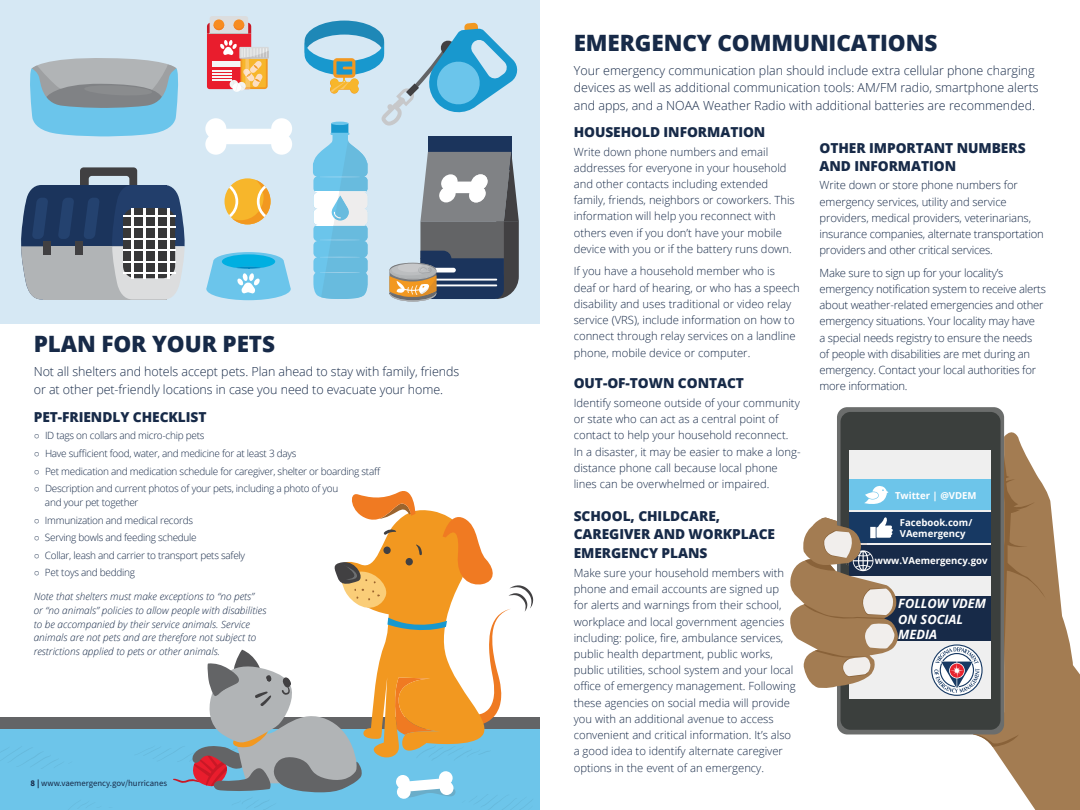
<style>
.page{position:relative;width:1080px;height:810px;background:#fff}
.page>*{position:absolute;margin:0;border:0;box-sizing:border-box;transform-origin:0 0}
.t1{font:800 22.5px "Open Sans";letter-spacing:-.005em;color:#172a48}
.t2{font:800 13.75px/18.8px "Open Sans";letter-spacing:-.005em;color:#172a48}
.t3{font:italic 700 12.75px/15.4px "Open Sans";color:#fff}
.t4{font:300 12.5px/17.5px "Open Sans";color:#172a48}
.t5{font:300 11.25px/16.2px "Open Sans";color:#172a48}
.t6{font:300 11.25px/16.2px "Open Sans";letter-spacing:-.02em;color:#172a48}
.t7{font:300 10px/13.8px "Open Sans";letter-spacing:-.025em;color:#172a48}
.t8{font:italic 300 10px/13.8px "Open Sans";color:#172a48}
.t9{font:700 9.62px/11.5px "Open Sans";color:#fff}
.t10{font:8.75px "Source Sans Pro";color:#172a48}
.s1{font-family:"Arial";font-weight:400}
.s2{font-weight:700}
</style>
<div class="page">
<div style="left:0;top:719px;width:540px;height:91px;background:#6dc5ea"></div>
<div style="left:0;top:717px;width:540px;height:12px;background:#636466"></div>
<div style="left:0;top:0;width:540px;height:323px;background:#d6e8f4"></div>
<svg style="left:205px;top:118px;width:87px;height:37px"></svg>
<div style="left:225px;top:178px;width:46px;height:46px;background:#f7b62b;border-radius:50%"></div>
<svg style="left:229px;top:180px;width:42px;height:44px"></svg>
<svg style="left:21px;top:167px;width:164px;height:132px;background:#7b8899"></svg>
<div style="left:75px;top:241px;width:7px;height:14px;background:#414042"></div>
<div style="left:44px;top:241px;width:7px;height:14px;background:#414042"></div>
<svg style="left:207px;top:16px;width:62px;height:76px"></svg>
<svg style="left:206px;top:252px;width:85px;height:48px"></svg>
<svg style="left:305px;top:21px;width:214px;height:280px"></svg>
<svg style="left:30px;top:58px;width:148px;height:78px;background:#8db5c6"></svg>
<svg style="left:1px;top:748px;width:55px;height:21px"></svg>
<svg style="left:149px;top:491px;width:385px;height:319px"></svg>
<svg style="left:992px;top:426px;width:88px;height:384px;fill:#a37c52"></svg>
<div style="left:837px;top:407px;width:167px;height:327px;background:#6b6d6c;border-radius:10px"></div>
<svg style="left:1004px;top:455px;width:42px;height:212px;background:#a37e56"></svg>
<div style="left:841px;top:412px;width:160px;height:318px;background:#3b3f3d;border-radius:10px"></div>
<div style="left:849px;top:450px;width:141px;height:248px;background:#efefef"></div>
<div style="left:849px;top:597px;width:141px;height:44px;background:#172a48"></div>
<div style="left:849px;top:513px;width:141px;height:30px;background:#173963"></div>
<div style="left:849px;top:546px;width:141px;height:30px;background:#172a48"></div>
<svg style="left:973px;top:733px;width:46px;height:14px"></svg>
<svg style="left:790px;top:517px;width:113px;height:172px"></svg>
<svg style="left:931px;top:644px;width:52px;height:52px"></svg>
<div style="left:849px;top:480px;width:141px;height:30px;background:#6dc5ea"></div>
<svg style="left:864px;top:486px;width:25px;height:18px"></svg>
<h1 class="t1" style="left:34px;top:327px;width:243px">PLAN FOR YOUR PETS</h1>
<p class="t4" style="left:34px;top:362px;width:427px">Not all shelters and hotels accept pets. Plan ahead to stay with family, friends or at other pet-friendly locations in case you need to evacuate your home.</p>
<p class="t2" style="left:34px;top:407px;width:174px">PET-FRIENDLY CHECKLIST</p>
<p class="t7" style="left:34px;top:429px;width:172px"><span class="s1">○</span> ID tags on collars and micro-chip pets</p>
<p class="t7" style="left:34px;top:446px;width:264px"><span class="s1">○</span> Have sufficient food, water, and medicine for at least 3 days</p>
<p class="t7" style="left:34px;top:464px;width:348px"><span class="s1">○</span> Pet medication and medication schedule for caregiver, shelter or boarding staff</p>
<p class="t7" style="left:45px;top:481px;width:295px;text-indent:-11px"><span class="s1">○</span> Description and current photos of your pets, including a photo of you and your pet together</p>
<p class="t7" style="left:34px;top:513px;width:161px"><span class="s1">○</span> Immunization and medical records</p>
<p class="t7" style="left:34px;top:530px;width:165px"><span class="s1">○</span> Serving bowls and feeding schedule</p>
<p class="t7" style="left:34px;top:548px;width:213px"><span class="s1">○</span> Collar, leash and carrier to transport pets safely</p>
<p class="t7" style="left:34px;top:565px;width:103px"><span class="s1">○</span> Pet toys and bedding</p>
<p class="t8" style="left:34px;top:589px;width:234px">Note that shelters must make exceptions to “no pets”<br>or “no animals” policies to allow people with disabilities to be accompanied by their service animals. Service animals are not pets and are therefore not subject to restrictions applied to pets or other animals.</p>
<p class="t10" style="left:31px;top:777px;width:138px"><span class="s2">8 |</span> www.vaemergency.gov/hurricanes</p>
<h1 class="t1" style="left:574px;top:26px;width:365px">EMERGENCY COMMUNICATIONS</h1>
<p class="t4" style="left:574px;top:61px;width:467px">Your emergency communication plan should include extra cellular phone charging devices as well as additional communication tools: AM/FM radio, smartphone alerts and apps, and a NOAA Weather Radio with additional batteries are recommended.</p>
<p class="t2" style="left:574px;top:122px;width:193px">HOUSEHOLD INFORMATION</p>
<p class="t5" style="left:574px;top:143px;width:223px">Write down phone numbers and email addresses for everyone in your household and other contacts including extended family, friends, neighbors or coworkers. This information will help you reconnect with others even if you don’t have your mobile device with you or if the battery runs down.</p>
<p class="t5" style="left:574px;top:263px;width:228px">If you have a household member who is deaf or hard of hearing, or who has a speech disability and uses traditional or video relay service (VRS), include information on how to connect through relay services on a landline phone, mobile device or computer.</p>
<p class="t2" style="left:574px;top:373px;width:172px">OUT-OF-TOWN CONTACT</p>
<p class="t5" style="left:574px;top:394px;width:228px">Identify someone outside of your community or state who can act as a central point of contact to help your household reconnect.<br>In a disaster, it may be easier to make a long&shy;distance phone call because local phone lines can be overwhelmed or impaired.</p>
<p class="t2" style="left:574px;top:505px;width:203px">SCHOOL, CHILDCARE,<br>CAREGIVER AND WORKPLACE<br>EMERGENCY PLANS</p>
<p class="t5" style="left:574px;top:564px;width:223px">Make sure your household members with phone and email accounts are signed up for alerts and warnings from their school, workplace and local government agencies including: police, fire, ambulance services, public health department, public works, public utilities, school system and your local office of emergency management. Following these agencies on social media will provide you with an additional avenue to access convenient and critical information. It’s also a good idea to identify alternate caregiver options in the event of an emergency.</p>
<p class="t2" style="left:820px;top:139px;width:208px;line-height:17.5px">OTHER IMPORTANT NUMBERS<br>AND INFORMATION</p>
<p class="t5" style="left:820px;top:177px;width:226px">Write down or store phone numbers for emergency services, utility and service providers, medical providers, veterinarians, insurance companies, alternate transportation providers and other critical services.</p>
<p class="t6" style="left:820px;top:264px;width:228px">Make sure to sign up for your locality’s emergency notification system to receive alerts about weather-related emergencies and other emergency situations. Your locality may have<br>a special needs registry to ensure the needs<br>of people with disabilities are met during an emergency. Contact your local authorities for more information.</p>
<p class="t9" style="left:895px;top:490px;width:83px">Twitter | @VDEM</p>
<p class="t9" style="left:900px;top:516px;width:74px">Facebook.com/<br>VAemergency</p>
<p class="t9" style="left:875px;top:555px;width:114px">www.VAemergency.gov</p>
<p class="t3" style="left:898px;top:596px;width:89px">FOLLOW VDEM<br>ON SOCIAL<br>MEDIA</p>
</div>
